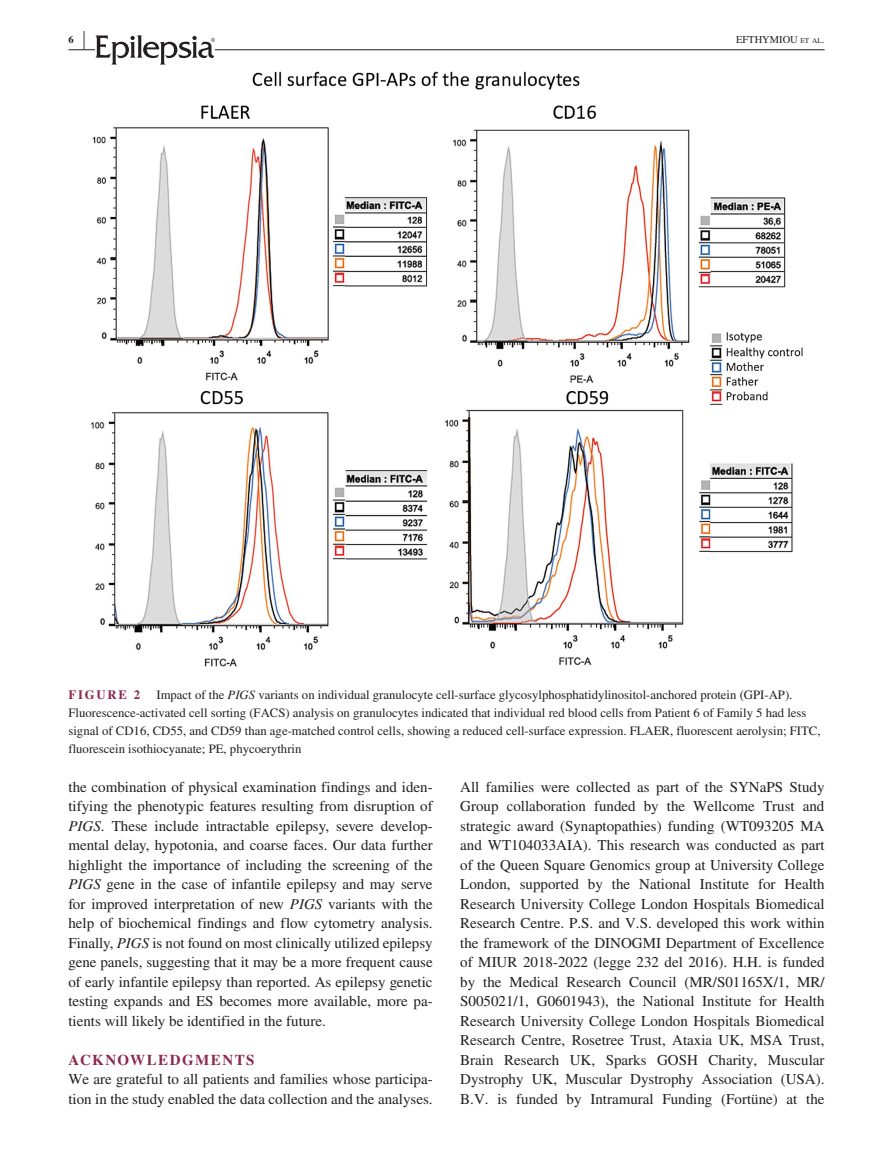
<style>
.page{position:relative;width:893px;height:1174px;background:#fff}
.page>*{position:absolute;margin:0;border:0;box-sizing:border-box;transform-origin:0 0}
.t1{font:700 25.95px "STIX";color:#231f20;scale:.36 1}
.t2{font:15px/19.5px "STIX";color:#231f20;text-align:justify}
.t3{font:700 15px "STIX";letter-spacing:.1em;color:#8c284e}
.t4{font:12.75px/18px "STIX";color:#231f20}
.t5{font:700 12.75px "STIX";letter-spacing:.14em;color:#8c284e}
.t6{font:10.5px "STIX";color:#231f20}
.t7{font:700 10.5px "STIX";color:#231f20}
.s1{font-size:7.35px}
.s2{font-style:italic}
</style>
<div class="page">
<hr style="left:68px;top:49px;width:756px;height:1px;background:#231f20">
<svg style="left:95px;top:35px;width:120px;height:30px"></svg>
<img style="left:91px;top:71px;width:712px;height:596px">
<p class="t7" style="left:68px;top:33px;width:7px">6</p>
<h1 class="t1" style="left:83px;top:25px;width:7px">|</h1>
<p class="t6" style="left:736px;top:32px;width:90px">EFTHYMIOU <span class="s1">et al</span>.</p>
<p class="t5" style="left:68px;top:687px;width:73px">FIGURE 2</p>
<p class="t4" style="left:68px;top:687px;width:754px;text-indent:88px">Impact of the <span class="s2">PIGS</span> variants on individual granulocyte cell-surface glycosylphosphatidylinositol-anchored protein (GPI-AP).<br>Fluorescence-activated cell sorting (FACS) analysis on granulocytes indicated that individual red blood cells from Patient 6 of Family 5 had less signal of CD16, CD55, and CD59 than age-matched control cells, showing a reduced cell-surface expression. FLAER, fluorescent aerolysin; FITC, fluorescein isothiocyanate; PE, phycoerythrin</p>
<p class="t2" style="left:68px;top:778px;width:366px">the combination of physical examination findings and iden&shy;tifying the phenotypic features resulting from disruption of <span class="s2">PIGS</span>. These include intractable epilepsy, severe develop&shy;mental delay, hypotonia, and coarse faces. Our data further highlight the importance of including the screening of the <span class="s2">PIGS</span> gene in the case of infantile epilepsy and may serve for improved interpretation of new <span class="s2">PIGS</span> variants with the help of biochemical findings and flow cytometry analysis.<br>Finally, <span class="s2">PIGS</span> is not found on most clinically utilized epilepsy gene panels, suggesting that it may be a more frequent cause of early infantile epilepsy than reported. As epilepsy genetic testing expands and ES becomes more available, more pa&shy;tients will likely be identified in the future.</p>
<p class="t3" style="left:68px;top:1051px;width:188px">ACKNOWLEDGMENTS</p>
<p class="t2" style="left:68px;top:1070px;width:366px">We are grateful to all patients and families whose participa&shy;tion in the study enabled the data collection and the analyses.</p>
<p class="t2" style="left:460px;top:778px;width:366px">All families were collected as part of the SYNaPS Study Group collaboration funded by the Wellcome Trust and strategic award (Synaptopathies) funding (WT093205 MA and WT104033AIA). This research was conducted as part of the Queen Square Genomics group at University College London, supported by the National Institute for Health Research University College London Hospitals Biomedical Research Centre. P.S. and V.S. developed this work within the framework of the DINOGMI Department of Excellence of MIUR 2018-2022 (legge 232 del 2016). H.H. is funded by the Medical Research Council (MR/S01165X/1, MR/ S005021/1, G0601943), the National Institute for Health Research University College London Hospitals Biomedical Research Centre, Rosetree Trust, Ataxia UK, MSA Trust, Brain Research UK, Sparks GOSH Charity, Muscular Dystrophy UK, Muscular Dystrophy Association (USA).<br>B.V. is funded by Intramural Funding (Fortüne) at the</p>
</div>
